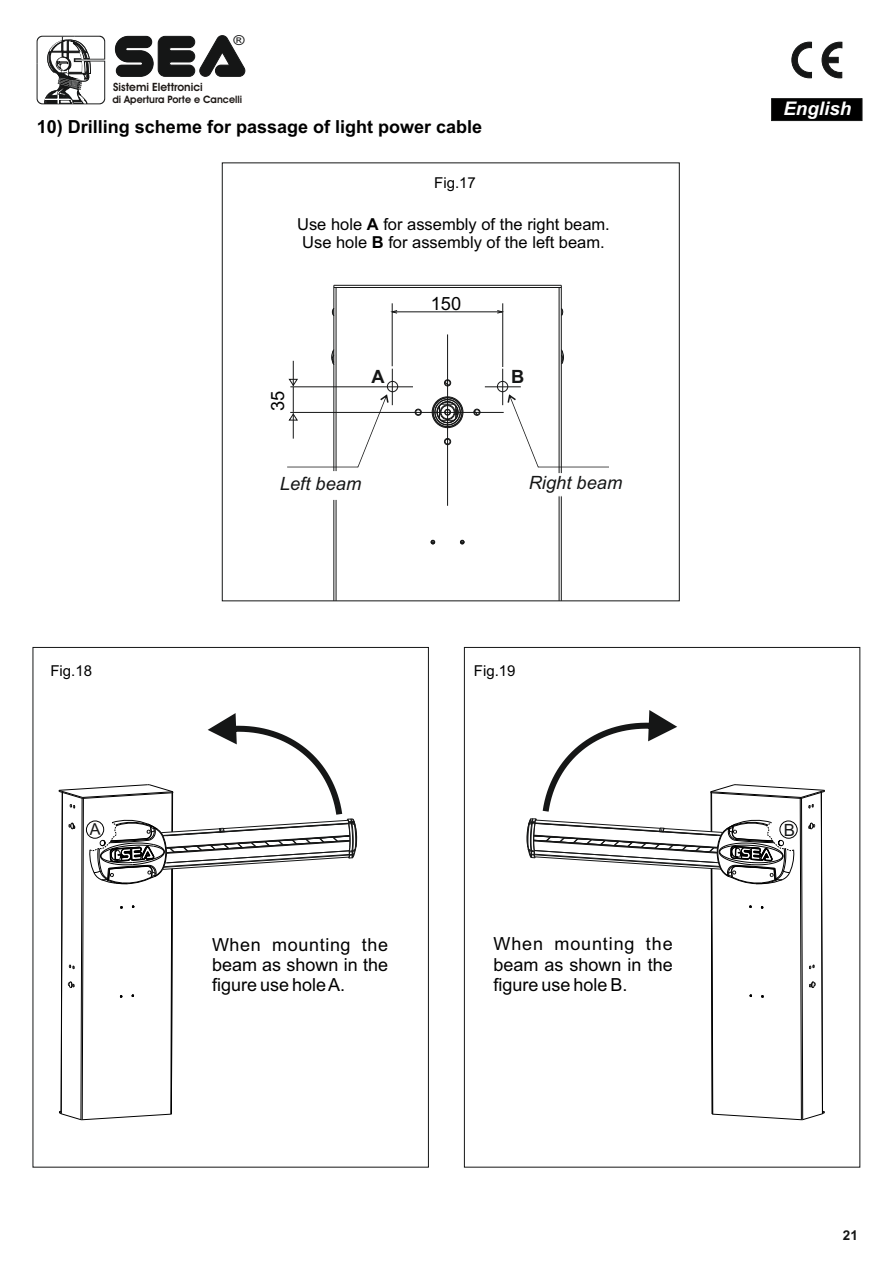
<style>
.page{position:relative;width:893px;height:1263px;background:#fff}
.page>*{position:absolute;margin:0;border:0;box-sizing:border-box;transform-origin:0 0}
.t1{font:italic 700 18.75px "Arial";color:#fff}
.t2{font:italic 18.3px "Arial";color:#151616}
.t3{font:18.3px "Arial";color:#000}
.t4{font:700 18.3px "Arial";color:#151616}
.t5{font:18px/20.1px "Arial";color:#000;text-align:justify}
.t6{font:700 18px "Arial";color:#000}
.t7{font:16.8px "Arial";color:#151616}
.t8{font:16.5px/18.5px "Arial";color:#000;text-align:center}
.t9{font:15px "Arial";color:#000}
.t10{font:13.65px "Arial";color:#151616;scale:1.11 1}
.t11{font:700 13.5px "Arial";color:#151616}
.t12{font:600 11.4px "Avant Garde IT Cby BT";color:#1f1a17}
.t13{font:600 10.35px "Avant Garde IT Cby BT";color:#1f1a17}
.s1{font-weight:700}
</style>
<div class="page">
<svg style="left:822px;top:42px;width:20px;height:36px"></svg>
<svg style="left:791px;top:42px;width:21px;height:36px"></svg>
<svg style="left:771px;top:98px;width:91px;height:23px;background:#030303"></svg>
<hr style="left:334px;top:285px;width:227px;height:1px;background:#151616">
<hr style="left:334px;top:287px;width:227px;height:1px;background:#151616">
<hr style="left:334px;top:285px;width:1px;height:316px;background:#151616">
<hr style="left:336px;top:287px;width:1px;height:314px;background:#151616">
<hr style="left:559px;top:287px;width:1px;height:314px;background:#151616">
<hr style="left:561px;top:285px;width:1px;height:316px;background:#151616">
<svg style="left:415px;top:409px;width:7px;height:7px"></svg>
<svg style="left:431px;top:540px;width:4px;height:4px"></svg>
<svg style="left:444px;top:379px;width:7px;height:7px"></svg>
<svg style="left:432px;top:396px;width:31px;height:32px"></svg>
<svg style="left:444px;top:438px;width:7px;height:7px"></svg>
<svg style="left:473px;top:409px;width:7px;height:7px"></svg>
<svg style="left:561px;top:308px;width:2px;height:8px"></svg>
<svg style="left:561px;top:349px;width:3px;height:15px"></svg>
<svg style="left:460px;top:540px;width:4px;height:4px"></svg>
<svg style="left:332px;top:308px;width:2px;height:8px"></svg>
<hr style="left:447px;top:412px;width:1px;height:94px;background:#151616">
<hr style="left:447px;top:334px;width:1px;height:78px;background:#151616">
<hr style="left:290px;top:387px;width:123px;height:1px;background:#151616">
<hr style="left:502px;top:369px;width:1px;height:36px;background:#151616">
<hr style="left:485px;top:387px;width:36px;height:1px;background:#151616">
<hr style="left:290px;top:412px;width:214px;height:1px;background:#151616">
<hr style="left:392px;top:303px;width:1px;height:63px;background:#151616">
<hr style="left:502px;top:303px;width:1px;height:64px;background:#151616">
<svg style="left:391px;top:310px;width:6px;height:4px"></svg>
<svg style="left:497px;top:310px;width:6px;height:4px"></svg>
<hr style="left:392px;top:312px;width:110px;height:1px;background:#151616">
<svg style="left:497px;top:381px;width:112px;height:86px"></svg>
<svg style="left:287px;top:349px;width:111px;height:151px"></svg>
<svg style="left:559px;top:473px;width:3px;height:23px"></svg>
<svg style="left:527px;top:710px;width:298px;height:410px"></svg>
<svg style="left:37px;top:36px;width:68px;height:68px"></svg>
<svg style="left:115px;top:35px;width:131px;height:42px"></svg>
<svg style="left:59px;top:713px;width:298px;height:407px"></svg>
<p class="t10" style="left:233px;top:35px;width:12px">®</p>
<p class="t12" style="left:113px;top:82px;width:91px">Sistemi Elettronici</p>
<p class="t13" style="left:112px;top:95px;width:131px">di Apertura Porte e Cancelli</p>
<p class="t6" style="left:37px;top:120px;width:447px">10) Drilling scheme for passage of light power cable</p>
<p class="t9" style="left:434px;top:177px;width:43px">Fig.17</p>
<p class="t8" style="left:297px;top:216px;width:314px">Use hole <span class="s1">A</span> for assembly of the right beam.<br>Use hole <span class="s1">B</span> for assembly of the left beam.</p>
<p class="t3" style="left:431px;top:297px;width:32px">150</p>
<p class="t3" style="left:271px;top:411px;width:22px;rotate:-90deg">35</p>
<p class="t4" style="left:371px;top:369px;width:15px">A</p>
<p class="t4" style="left:511px;top:369px;width:15px">B</p>
<p class="t9" style="left:50px;top:665px;width:43px">Fig.18</p>
<p class="t2" style="left:280px;top:476px;width:83px">Left beam</p>
<p class="t2" style="left:529px;top:475px;width:95px">Right beam</p>
<p class="t9" style="left:474px;top:665px;width:43px">Fig.19</p>
<p class="t5" style="left:212px;top:936px;width:178px">When mounting the beam as shown in the figure use hole A.</p>
<p class="t5" style="left:493px;top:936px;width:181px">When mounting the beam as shown in the figure use hole B.</p>
<p class="t1" style="left:783px;top:101px;width:69px">English</p>
<p class="t7" style="left:784px;top:823px;width:13px">B</p>
<p class="t11" style="left:843px;top:1230px;width:17px">21</p>
</div>
